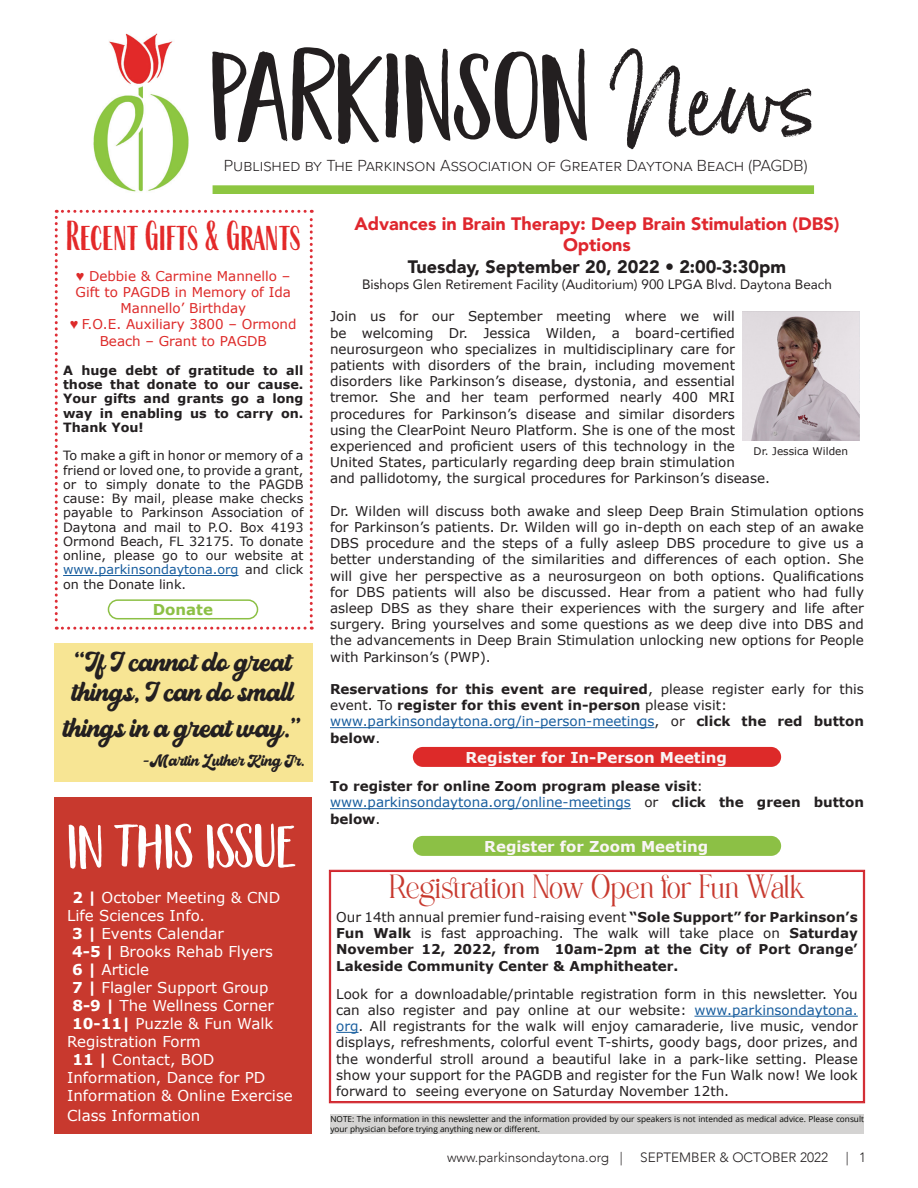
<style>
.page{position:relative;width:918px;height:1188px;background:#fff}
.page>*{position:absolute;margin:0;border:0;box-sizing:border-box;transform-origin:0 0}
.t1{font:115.5px "Garden Grown Caps";color:#231f20}
.t2{font:57px "Garden Grown Caps";color:#fff}
.t3{font:34.5px "Farmhand Sans";color:#e32929}
.t4{font:30px/30px "Ramdone";color:#231f20}
.t5{font:24px "Romantica Serif";letter-spacing:-.01em;color:#c8392e}
.t6{font:900 18px/21.6px "Avenir";color:#df272e;text-align:center}
.t7{font:900 18px "Avenir";color:#231f20}
.t8{font:18px "Ramdone";color:#231f20}
.t9{font:300 16.5px "Proxima Nova S";color:#231f20}
.t10{font:15px/18px "Verdana";color:#fff}
.t11{font:700 15px "Verdana";color:#f9f5f5}
.t12{font:700 15px "Verdana";color:#8cc045}
.t13{font:13.5px/16.2px "Verdana";color:#231f20;text-align:justify}
.t14{font:700 13.5px/16.2px "Verdana";color:#231f20}
.t15{font:13.5px/16.2px "Verdana";color:#175d9e}
.t16{font:13.5px/16.2px "Verdana";color:#dd2a29;text-align:center}
.t17{font:13.5px "Avenir";color:#231f20}
.t18{font:300 13.5px "Avenir";color:#231f20}
.t19{font:12.75px/14.4px "Verdana";color:#231f20;text-align:justify}
.t20{font:700 12.75px/14.2px "Verdana";color:#231f20;text-align:justify}
.t21{font:10.5px "Verdana";color:#231f20}
.t22{font:8.25px/9.9px "Open Sans";color:#040503}
.s1{font-family:"Born Ready Upright";font-size:94.5px}
.s2{font-family:"Arial"}
.s3{color:#175d9e}
.s4{font-weight:700}
.s5{font-weight:400}
.s6{color:#231f20}
.s7{font-weight:700;color:#231f20}
</style>
<div class="page">
<div style="left:54px;top:644px;width:259px;height:138px;background:#f7e594"></div>
<hr style="left:330px;top:727px;width:325px;height:1px;background:#175d9e">
<hr style="left:330px;top:808px;width:301px;height:1px;background:#175d9e">
<div style="left:54px;top:797px;width:258px;height:337px;background:#c8392e"></div>
<svg style="left:55px;top:210px;width:258px;height:420px"></svg>
<img style="left:93px;top:33px;width:96px;height:159px">
<div style="left:213px;top:185px;width:601px;height:8px;background:#8dc641"></div>
<img style="left:743px;top:312px;width:116px;height:128px">
<div style="left:108px;top:600px;width:150px;height:19px;background:#fff;border-radius:9px"></div>
<div style="left:108px;top:599px;width:150px;height:20px;border:2px solid #8cc045;border-radius:9px"></div>
<hr style="left:63px;top:575px;width:176px;height:1px;background:#175d9e">
<div style="left:330px;top:1114px;width:534px;height:20px;background:#d4d3d2"></div>
<div style="left:413px;top:836px;width:368px;height:20px;background:#8cc045;border-radius:10px"></div>
<div style="left:413px;top:747px;width:368px;height:20px;background:#dd2a29;border-radius:10px"></div>
<svg style="left:329px;top:870px;width:536px;height:233px"></svg>
<div style="left:331px;top:871px;width:533px;height:231px;border:1px solid #d1232a"></div>
<p class="t1" style="left:213px;top:32px;width:606px">PARKINSON <span class="s1">News</span></p>
<p class="t9" style="left:224px;top:153px;width:585px">Published by The Parkinson Association of Greater Daytona Beach (PAGDB)</p>
<p class="t3" style="left:66px;top:215px;width:236px">Recent Gifts &amp; Grants</p>
<p class="t16" style="left:76px;top:268px;width:217px"><span class="s2">♥</span> Debbie &amp; Carmine Mannello –<br>Gift to PAGDB in Memory of Ida<br>Mannello’ Birthday</p>
<p class="t16" style="left:70px;top:316px;width:228px"><span class="s2">♥</span> F.O.E. Auxiliary 3800 – Ormond<br>Beach – Grant to PAGDB</p>
<p class="t20" style="left:63px;top:363px;width:242px">A huge debt of gratitude to all those that donate to our cause.<br>Your gifts and grants go a long way in enabling us to carry on.<br>Thank You!</p>
<p class="t19" style="left:63px;top:448px;width:242px">To make a gift in honor or memory of a friend or loved one, to provide a grant, or to simply donate to the PAGDB cause: By mail, please make checks payable to Parkinson Association of Daytona and mail to P.O. Box 4193<br>Ormond Beach, FL 32175. To donate online, please go to our website at <span class="s3">www.parkinsondaytona.org</span> and click on the Donate link.</p>
<p class="t12" style="left:153px;top:600px;width:62px">Donate</p>
<p class="t4" style="left:72px;top:647px;width:223px">“If I cannot do great things, I can do small</p>
<p class="t4" style="left:63px;top:713px;width:240px">things in a great way.”</p>
<p class="t8" style="left:143px;top:751px;width:164px">-Martin Luther King Jr.</p>
<p class="t2" style="left:67px;top:814px;width:229px">IN THIS ISSUE</p>
<p class="t10" style="left:67px;top:888px;width:215px;text-indent:5px"><span class="s4">2 |</span> October Meeting &amp; CND<br>Life Sciences Info.</p>
<p class="t10" style="left:72px;top:924px;width:153px"><span class="s4">3 |</span> Events Calendar</p>
<p class="t10" style="left:72px;top:942px;width:202px"><span class="s4">4-5 |</span> Brooks Rehab Flyers</p>
<p class="t10" style="left:72px;top:960px;width:78px"><span class="s4">6 |</span> Article</p>
<p class="t10" style="left:72px;top:978px;width:198px"><span class="s4">7 |</span> Flagler Support Group</p>
<p class="t10" style="left:72px;top:996px;width:203px"><span class="s4">8-9 |</span> The Wellness Corner</p>
<p class="t10" style="left:67px;top:1014px;width:208px;text-indent:5px"><span class="s4">10-11|</span> Puzzle &amp; Fun Walk<br>Registration Form</p>
<p class="t10" style="left:67px;top:1050px;width:227px;text-indent:5px"><span class="s4">11 |</span> Contact, BOD<br>Information, Dance for PD<br>Information &amp; Online Exercise</p>
<p class="t10" style="left:67px;top:1106px;width:135px">Class Information</p>
<p class="t6" style="left:355px;top:212px;width:486px">Advances in Brain Therapy: Deep Brain Stimulation (DBS)<br>Options</p>
<p class="t7" style="left:408px;top:251px;width:380px">Tuesday, September 20, 2022 • 2:00-3:30pm</p>
<p class="t17" style="left:362px;top:274px;width:471px">Bishops Glen Retirement Facility (Auditorium) 900 LPGA Blvd. Daytona Beach</p>
<p class="t13" style="left:330px;top:308px;width:442px;text-align:left">Join us for our September meeting where we will<br>be welcoming Dr. Jessica Wilden, a board-certified neurosurgeon who specializes in multidisciplinary care for patients with disorders of the brain, including movement disorders like Parkinson’s disease, dystonia, and essential tremor. She and her team performed nearly 400 MRI procedures for Parkinson’s disease and similar disorders using the ClearPoint Neuro Platform. She is one of the most experienced and proficient users of this technology in the United States, particularly regarding deep brain stimulation<br>and pallidotomy, the surgical procedures for Parkinson’s disease.</p>
<p class="t13" style="left:330px;top:503px;width:536px">Dr. Wilden will discuss both awake and sleep Deep Brain Stimulation options for Parkinson’s patients. Dr. Wilden will go in-depth on each step of an awake DBS procedure and the steps of a fully asleep DBS procedure to give us a better understanding of the similarities and differences of each option. She will give her perspective as a neurosurgeon on both options. Qualifications for DBS patients will also be discussed. Hear from a patient who had fully asleep DBS as they share their experiences with the surgery and life after surgery. Bring yourselves and some questions as we deep dive into DBS and the advancements in Deep Brain Stimulation unlocking new options for People with Parkinson’s (PWP).</p>
<p class="t14" style="left:330px;top:681px;width:535px">Reservations for this event are required<span class="s5">, please register early for this event. To</span> register for this event in-person <span class="s5">please visit:</span></p>
<p class="t15" style="left:330px;top:713px;width:536px">www.parkinsondaytona.org/in-person-meetings<span class="s6">, or</span> <span class="s7">click the red button below</span><span class="s6">.</span></p>
<p class="t14" style="left:330px;top:778px;width:375px">To register for online Zoom program please visit<span class="s5">:</span></p>
<p class="t15" style="left:330px;top:794px;width:536px">www.parkinsondaytona.org/online-meetings <span class="s6">or</span> <span class="s7">click the green button below</span><span class="s6">.</span></p>
<p class="t21" style="left:754px;top:444px;width:96px">Dr. Jessica Wilden</p>
<p class="t11" style="left:466px;top:748px;width:263px">Register for In-Person Meeting</p>
<p class="t11" style="left:484px;top:837px;width:226px">Register for Zoom Meeting</p>
<p class="t5" style="left:389px;top:870px;width:417px">Registration Now Open for Fun Walk</p>
<p class="t14" style="left:336px;top:909px;width:523px;text-align:justify"><span class="s5">Our 14th annual premier fund-raising event</span> “Sole Support” for Parkinson’s Fun Walk <span class="s5">is fast approaching. The walk will take place on</span> Saturday November 12, 2022, from 10am-2pm at the City of Port Orange’ Lakeside Community Center &amp; Amphitheater.</p>
<p class="t13" style="left:336px;top:986px;width:523px">Look for a downloadable/printable registration form in this newsletter. You can also register and pay online at our website: <span class="s3">www.parkinsondaytona. org</span>. All registrants for the walk will enjoy camaraderie, live music, vendor displays, refreshments, colorful event T-shirts, goody bags, door prizes, and the wonderful stroll around a beautiful lake in a park-like setting. Please show your support for the PAGDB and register for the Fun Walk now! We look forward to seeing everyone on Saturday November 12th.</p>
<p class="t22" style="left:330px;top:1114px;width:535px">NOTE: The information in this newsletter and the information provided by our speakers is not intended as medical advice. Please consult your physician before trying anything new or different.</p>
<p class="t18" style="left:447px;top:1149px;width:177px">www.parkinsondaytona.org |</p>
<p class="t18" style="left:640px;top:1149px;width:189px">SEPTEMBER &amp; OCTOBER 2022</p>
<p class="t18" style="left:846px;top:1149px;width:22px">| 1</p>
</div>
